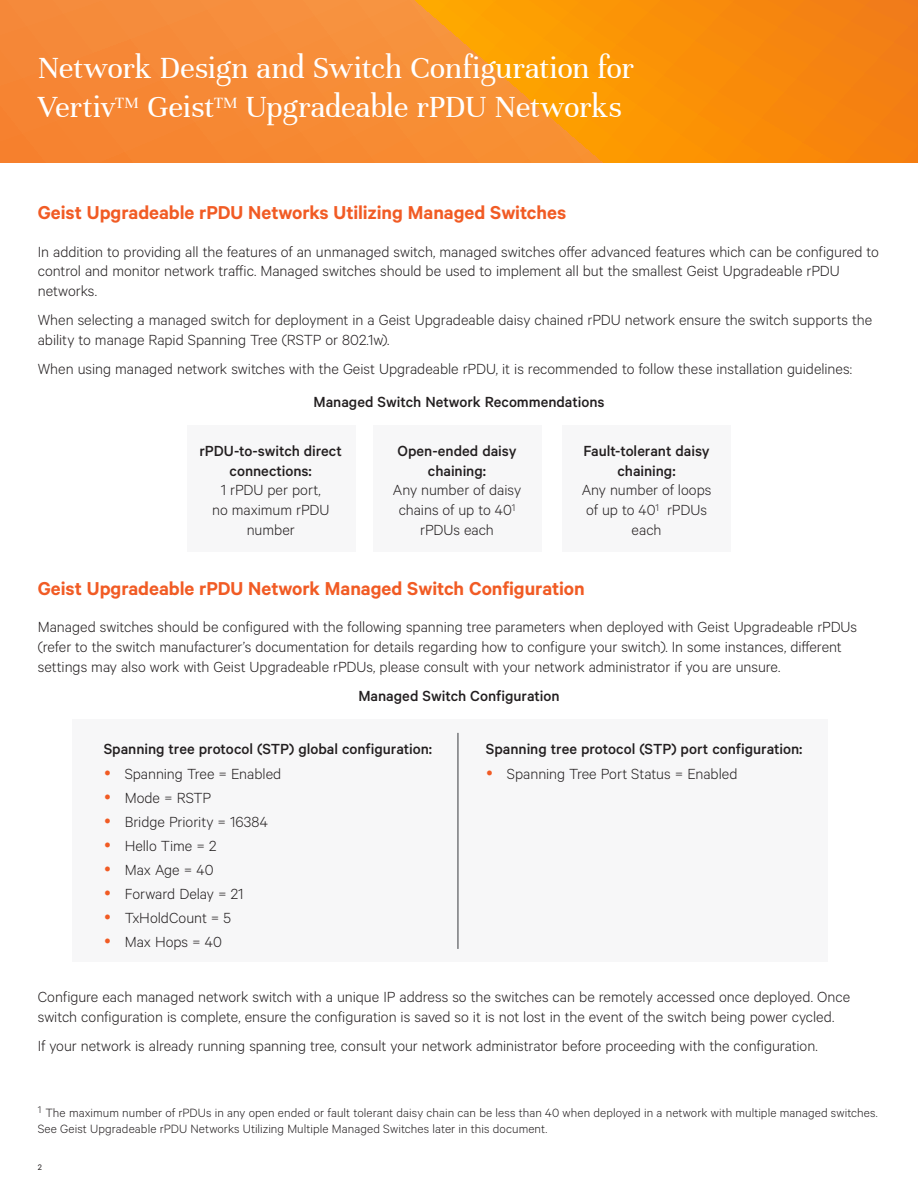
<style>
.page{position:relative;width:918px;height:1188px;background:#fff}
.page>*{position:absolute;margin:0;border:0;box-sizing:border-box;transform-origin:0 0}
.t1{font:33px/39.6px "Unna";letter-spacing:-.015em;color:#fff}
.t2{font:600 21px "Calibre";color:#f15b24}
.t3{font:300 16.5px/19.8px "Calibre";color:#231f20}
.t4{font:500 16.5px/19.8px "Calibre";letter-spacing:-.005em;color:#231f20;text-align:center}
.t5{font:300 13.5px/16.2px "Calibre";letter-spacing:.005em;color:#231f20}
.t6{font:9px "Calibre";color:#231f20}
</style>
<div class="page">
<svg style="left:0;top:0;width:918px;height:162px;background:#f78c22"></svg>
<div style="left:72px;top:719px;width:756px;height:243px;background:#f7f7f8"></div>
<hr style="left:458px;top:733px;width:1px;height:216px;background:#808285">
<hr style="left:457px;top:733px;width:1px;height:216px;background:#808285">
<div style="left:373px;top:425px;width:169px;height:127px;background:#f7f7f8"></div>
<div style="left:562px;top:425px;width:169px;height:127px;background:#f7f7f8"></div>
<div style="left:187px;top:425px;width:169px;height:127px;background:#f7f7f8"></div>
<h1 class="t1" style="left:38px;top:48px;width:598px">Network Design and Switch Configuration for<br>Vertiv<sup>TM</sup> Geist<sup>TM</sup> Upgradeable rPDU Networks</h1>
<p class="t2" style="left:38px;top:200px;width:530px">Geist Upgradeable rPDU Networks Utilizing Managed Switches</p>
<p class="t3" style="left:38px;top:241px;width:843px">In addition to providing all the features of an unmanaged switch, managed switches offer advanced features which can be configured to control and monitor network traffic. Managed switches should be used to implement all but the smallest Geist Upgradeable rPDU networks.</p>
<p class="t3" style="left:38px;top:309px;width:836px">When selecting a managed switch for deployment in a Geist Upgradeable daisy chained rPDU network ensure the switch supports the ability to manage Rapid Spanning Tree (RSTP or 802.1w).</p>
<p class="t3" style="left:38px;top:358px;width:816px">When using managed network switches with the Geist Upgradeable rPDU, it is recommended to follow these installation guidelines:</p>
<p class="t4" style="left:313px;top:391px;width:293px">Managed Switch Network Recommendations</p>
<p class="t4" style="left:200px;top:440px;width:144px">rPDU-to-switch direct connections:</p>
<p class="t3" style="left:212px;top:480px;width:119px;text-align:center">1 rPDU per port, no maximum rPDU number</p>
<p class="t4" style="left:583px;top:440px;width:128px">Fault-tolerant daisy chaining:</p>
<p class="t3" style="left:582px;top:480px;width:131px;text-align:center">Any number of loops of up to 40<sup>1</sup> rPDUs each</p>
<p class="t4" style="left:398px;top:440px;width:121px">Open-ended daisy chaining:</p>
<p class="t3" style="left:393px;top:480px;width:130px;text-align:center">Any number of daisy chains of up to 40<sup>1 </sup>rPDUs each</p>
<p class="t2" style="left:38px;top:576px;width:548px">Geist Upgradeable rPDU Network Managed Switch Configuration</p>
<p class="t3" style="left:38px;top:617px;width:821px">Managed switches should be configured with the following spanning tree parameters when deployed with Geist Upgradeable rPDUs (refer to the switch manufacturer’s documentation for details regarding how to configure your switch). In some instances, different settings may also work with Geist Upgradeable rPDUs, please consult with your network administrator if you are unsure.</p>
<p class="t4" style="left:358px;top:685px;width:203px">Managed Switch Configuration</p>
<p class="t4" style="left:104px;top:738px;width:330px">Spanning tree protocol (STP) global configuration:</p>
<p class="t3" style="left:125px;top:761px;width:158px;line-height:24px">Spanning Tree = Enabled<br>Mode = RSTP<br>Bridge Priority = 16384<br>Hello Time = 2<br>Max Age = 40<br>Forward Delay = 21<br>TxHoldCount = 5<br>Max Hops = 40</p>
<p class="t4" style="left:486px;top:738px;width:318px">Spanning tree protocol (STP) port configuration:</p>
<p class="t3" style="left:507px;top:764px;width:232px">Spanning Tree Port Status = Enabled</p>
<p class="t3" style="left:38px;top:987px;width:814px">Configure each managed network switch with a unique IP address so the switches can be remotely accessed once deployed. Once switch configuration is complete, ensure the configuration is saved so it is not lost in the event of the switch being power cycled.</p>
<p class="t3" style="left:38px;top:1035px;width:782px">If your network is already running spanning tree, consult your network administrator before proceeding with the configuration.</p>
<p class="t5" style="left:38px;top:1104px;width:841px"><sup>1</sup> The maximum number of rPDUs in any open ended or fault tolerant daisy chain can be less than 40 when deployed in a network with multiple managed switches.<br>See Geist Upgradeable rPDU Networks Utilizing Multiple Managed Switches later in this document.</p>
<p class="t6" style="left:38px;top:1162px;width:6px">2</p>
</div>
